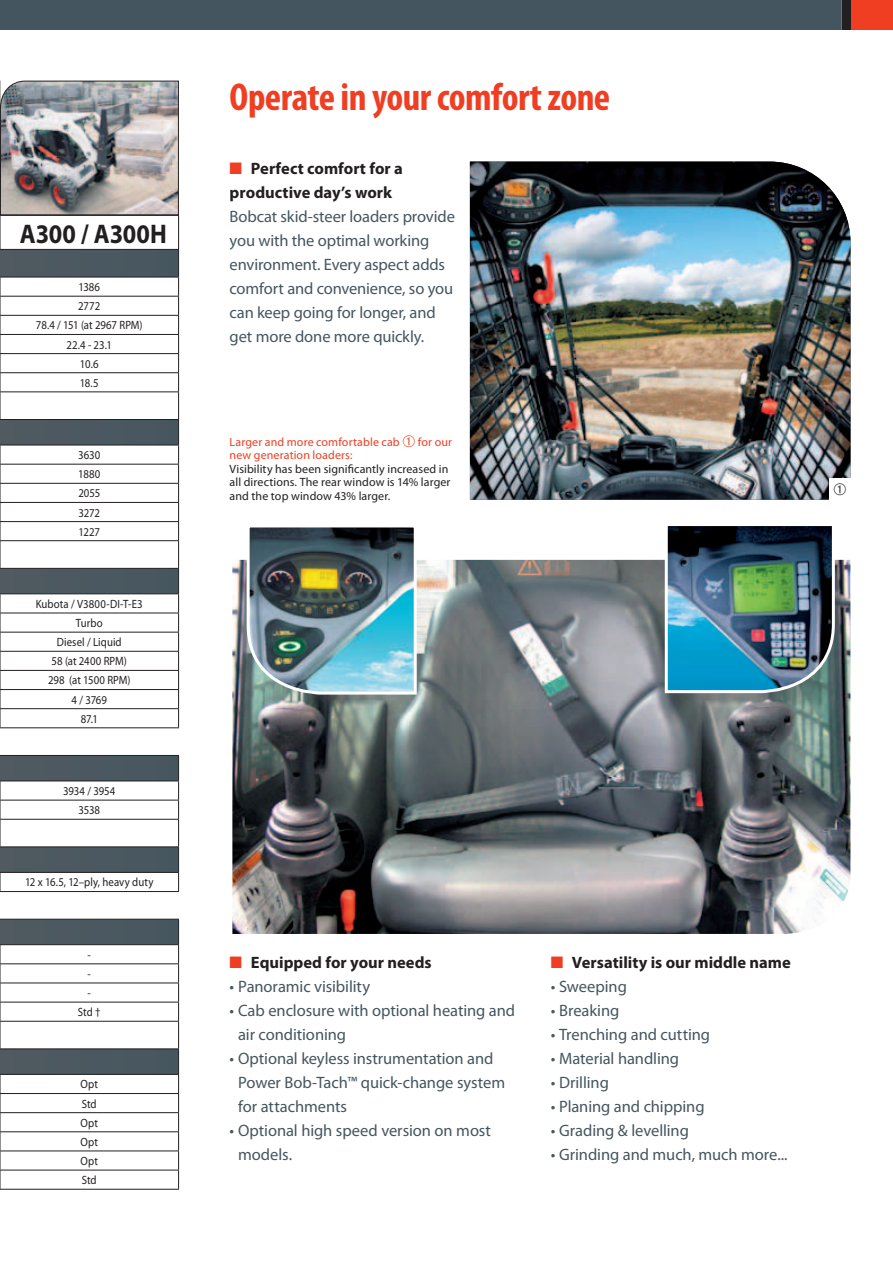
<style>
.page{position:relative;width:893px;height:1263px;background:#fff}
.page>*{position:absolute;margin:0;border:0;box-sizing:border-box;transform-origin:0 0}
.t1{font:700 condensed 39px "Myriad Pro";letter-spacing:-.015em;color:#ef3e22}
.t2{font:700 27px "Myriad Pro";color:#231f20;scale:.9 1}
.t3{font:16.5px/24px "Myriad Pro";letter-spacing:-.005em;color:#45555f}
.t4{font:700 16.5px/24px "Myriad Pro";color:#231f20}
.t5{font:12px/19.2px "Myriad Pro";letter-spacing:.005em;color:#231f20;text-align:center;scale:.9 1}
.t6{font:12px/13.5px "Myriad Pro";letter-spacing:.005em;color:#231f20}
.t7{font:12px "Myriad Pro";letter-spacing:.01em;color:#ef3e22}
.s1{color:#ef3e22}
</style>
<div class="page">
<div style="left:0;top:0;width:893px;height:30px;background:#45555f"></div>
<div style="left:842px;top:0;width:51px;height:30px;background:#ef3e22"></div>
<div style="left:842px;top:0;width:8px;height:30px;background:#231f20"></div>
<img style="left:232px;top:559px;width:619px;height:375px">
<img style="left:663px;top:526px;width:173px;height:169px">
<img style="left:245px;top:527px;width:173px;height:169px">
<img style="left:470px;top:162px;width:380px;height:338px">
<div style="left:829px;top:478px;width:21px;height:22px;background:#fff"></div>
<svg style="left:0;top:250px;width:179px;height:824px"></svg>
<svg style="left:0;top:420px;width:179px;height:452px"></svg>
<img style="left:0;top:80px;width:179px;height:135px">
<hr style="left:0;top:215px;width:179px;height:1px;background:#231f20">
<hr style="left:0;top:216px;width:1px;height:33px;background:#231f20">
<hr style="left:178px;top:216px;width:1px;height:33px;background:#231f20">
<hr style="left:0;top:249px;width:179px;height:1px;background:#231f20">
<hr style="left:0;top:277px;width:179px;height:1px;background:#231f20">
<hr style="left:0;top:296px;width:179px;height:1px;background:#231f20">
<hr style="left:0;top:315px;width:179px;height:1px;background:#231f20">
<hr style="left:0;top:334px;width:179px;height:1px;background:#231f20">
<hr style="left:0;top:353px;width:179px;height:1px;background:#231f20">
<hr style="left:0;top:372px;width:179px;height:1px;background:#231f20">
<hr style="left:0;top:391px;width:179px;height:1px;background:#231f20">
<svg style="left:0;top:277px;width:1px;height:142px"></svg>
<hr style="left:0;top:419px;width:179px;height:1px;background:#231f20">
<hr style="left:0;top:445px;width:179px;height:1px;background:#231f20">
<hr style="left:0;top:464px;width:179px;height:1px;background:#231f20">
<hr style="left:0;top:483px;width:179px;height:1px;background:#231f20">
<hr style="left:0;top:502px;width:179px;height:1px;background:#231f20">
<hr style="left:0;top:521px;width:179px;height:1px;background:#231f20">
<hr style="left:0;top:540px;width:179px;height:1px;background:#231f20">
<svg style="left:0;top:445px;width:1px;height:123px"></svg>
<hr style="left:0;top:568px;width:179px;height:1px;background:#231f20">
<hr style="left:0;top:593px;width:179px;height:1px;background:#231f20">
<hr style="left:0;top:613px;width:179px;height:1px;background:#231f20">
<hr style="left:0;top:632px;width:179px;height:1px;background:#231f20">
<hr style="left:0;top:651px;width:179px;height:1px;background:#231f20">
<hr style="left:0;top:670px;width:179px;height:1px;background:#231f20">
<hr style="left:0;top:689px;width:179px;height:1px;background:#231f20">
<hr style="left:0;top:708px;width:179px;height:1px;background:#231f20">
<svg style="left:178px;top:250px;width:1px;height:477px"></svg>
<svg style="left:0;top:593px;width:1px;height:134px"></svg>
<hr style="left:0;top:727px;width:179px;height:1px;background:#231f20">
<hr style="left:0;top:944px;width:179px;height:1px;background:#231f20">
<hr style="left:0;top:963px;width:179px;height:1px;background:#231f20">
<hr style="left:0;top:982px;width:179px;height:1px;background:#231f20">
<hr style="left:0;top:1002px;width:179px;height:1px;background:#231f20">
<hr style="left:0;top:1021px;width:179px;height:1px;background:#231f20">
<svg style="left:0;top:944px;width:1px;height:104px"></svg>
<hr style="left:0;top:1048px;width:179px;height:1px;background:#231f20">
<hr style="left:0;top:1074px;width:179px;height:1px;background:#231f20">
<hr style="left:0;top:1093px;width:179px;height:1px;background:#231f20">
<hr style="left:0;top:1112px;width:179px;height:1px;background:#231f20">
<hr style="left:0;top:1131px;width:179px;height:1px;background:#231f20">
<hr style="left:0;top:1150px;width:179px;height:1px;background:#231f20">
<hr style="left:0;top:1170px;width:179px;height:1px;background:#231f20">
<svg style="left:178px;top:920px;width:1px;height:269px"></svg>
<svg style="left:0;top:1074px;width:1px;height:115px"></svg>
<hr style="left:0;top:1189px;width:179px;height:1px;background:#231f20">
<hr style="left:0;top:755px;width:179px;height:1px;background:#231f20">
<hr style="left:0;top:781px;width:179px;height:1px;background:#231f20">
<hr style="left:0;top:800px;width:179px;height:1px;background:#231f20">
<hr style="left:0;top:819px;width:179px;height:1px;background:#231f20">
<svg style="left:0;top:781px;width:1px;height:65px"></svg>
<hr style="left:0;top:846px;width:179px;height:1px;background:#231f20">
<hr style="left:0;top:872px;width:179px;height:1px;background:#231f20">
<svg style="left:178px;top:756px;width:1px;height:135px"></svg>
<svg style="left:0;top:872px;width:1px;height:19px"></svg>
<hr style="left:0;top:891px;width:179px;height:1px;background:#231f20">
<hr style="left:0;top:919px;width:179px;height:1px;background:#231f20">
<h2 class="t2" style="left:20px;top:216px;width:165px">A300 / A300H</h2>
<p class="t5" style="left:36px;top:277px;width:120px">1386<br>2772<br>78.4 / 151 (at 2967 RPM)<br>22.4 - 23.1<br>10.6<br>18.5</p>
<p class="t5" style="left:78px;top:445px;width:26px;text-align:justify">3630<br>1880<br>2055<br>3272<br>1227</p>
<p class="t5" style="left:36px;top:594px;width:120px">Kubota / V3800-DI-T-E3<br>Turbo<br>Diesel / Liquid<br>58 (at 2400 RPM)<br>298 (at 1500 RPM)<br>4 / 3769<br>87.1</p>
<p class="t5" style="left:63px;top:781px;width:60px">3934 / 3954<br>3538</p>
<p class="t5" style="left:25px;top:873px;width:144px">12 x 16.5, 12–ply, heavy duty</p>
<p class="t5" style="left:78px;top:945px;width:27px">-<br>-<br>-<br>Std †</p>
<p class="t5" style="left:81px;top:1075px;width:21px;text-align:justify">Opt Std Opt Opt Opt Std</p>
<h1 class="t1" style="left:230px;top:76px;width:382px">Operate in your comfort zone</h1>
<p class="t4" style="left:230px;top:156px;width:175px"><span class="s1">■</span> Perfect comfort for a productive day’s work</p>
<p class="t3" style="left:230px;top:204px;width:227px">Bobcat skid-steer loaders provide you with the optimal working environment. Every aspect adds comfort and convenience, so you can keep going for longer, and get more done more quickly.</p>
<p class="t7" style="left:230px;top:434px;width:172px">Larger and more comfortable cab</p>
<p class="t7" style="left:418px;top:434px;width:36px">for our</p>
<p class="t7" style="left:230px;top:448px;width:124px">new generation loaders:</p>
<p class="t6" style="left:230px;top:462px;width:222px">Visibility has been significantly increased in all directions. The rear window is 14% larger and the top window 43% larger.</p>
<p class="t4" style="left:230px;top:950px;width:204px"><span class="s1">■</span> Equipped for your needs</p>
<p class="t3" style="left:230px;top:974px;width:142px">• Panoramic visibility</p>
<p class="t3" style="left:238px;top:998px;width:279px;text-indent:-8px">• Cab enclosure with optional heating and air conditioning</p>
<p class="t3" style="left:238px;top:1046px;width:269px;text-indent:-8px">• Optional keyless instrumentation and<br>Power Bob-Tach™ quick-change system for attachments</p>
<p class="t3" style="left:238px;top:1118px;width:254px;text-indent:-8px">• Optional high speed version on most models.</p>
<p class="t4" style="left:551px;top:950px;width:242px"><span class="s1">■</span> Versatility is our middle name</p>
<p class="t3" style="left:551px;top:974px;width:78px">• Sweeping</p>
<p class="t3" style="left:551px;top:998px;width:70px">• Breaking</p>
<p class="t3" style="left:551px;top:1022px;width:161px">• Trenching and cutting</p>
<p class="t3" style="left:551px;top:1046px;width:130px">• Material handling</p>
<p class="t3" style="left:551px;top:1070px;width:60px">• Drilling</p>
<p class="t3" style="left:551px;top:1094px;width:155px">• Planing and chipping</p>
<p class="t3" style="left:551px;top:1118px;width:140px">• Grading &amp; levelling</p>
<p class="t3" style="left:551px;top:1142px;width:239px">• Grinding and much, much more...</p>
</div>
